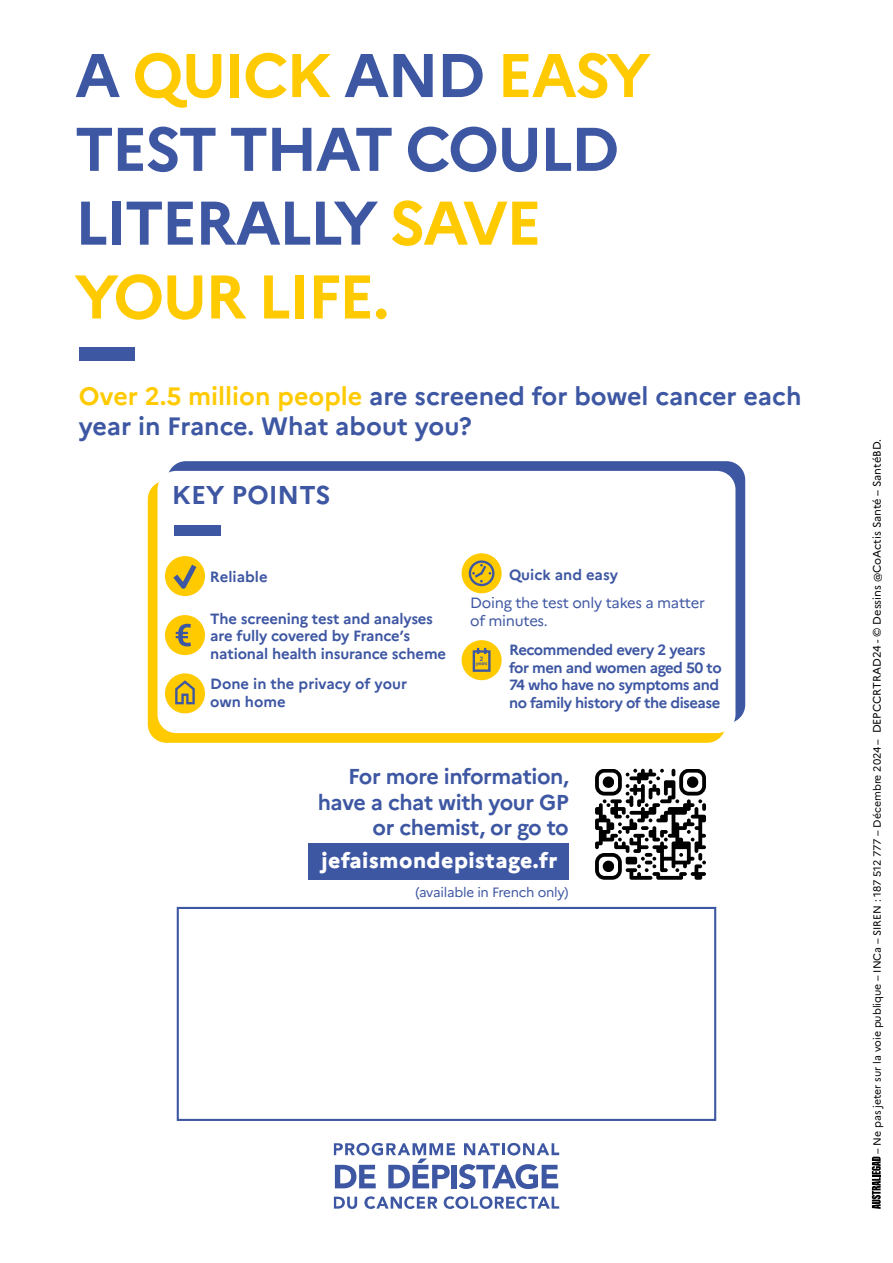
<style>
.page{position:relative;width:893px;height:1263px;background:#fff}
.page>*{position:absolute;margin:0;border:0;box-sizing:border-box;transform-origin:0 0}
.t1{font:700 61.5px/73.8px "Marianne";letter-spacing:-.04em;color:#3e57a3}
.t2{font:700 25.8px "Marianne";color:#3e57a3}
.t3{font:700 25.05px/30.2px "Marianne";color:#3e57a3}
.t4{font:700 21.6px/25.8px "Marianne";letter-spacing:-.02em;color:#3e57a3;text-align:right}
.t5{font:800 21.6px "Marianne";letter-spacing:.02em;color:#fff}
.t6{font:700 14.85px/17.9px "Marianne";letter-spacing:-.015em;color:#3e57a3}
.t7{font:14.85px/17.9px "Marianne";letter-spacing:-.02em;color:#3e57a3}
.t8{font:13.5px "Marianne";letter-spacing:-.02em;color:#3e57a3}
.t9{font:10.5px "Marianne";color:#000}
.t10{font:700 6.15px "Roboto";color:#3e57a3}
.t11{font:700 4.95px "Marianne";letter-spacing:-.055em;color:#3e57a3}
.s1{color:#ffca00}
.s2{font-size:10.95px}
</style>
<div class="page">
<svg style="left:872px;top:1157px;width:9px;height:52px"></svg>
<div style="left:79px;top:348px;width:56px;height:13px;background:#3e57a3"></div>
<div style="left:148px;top:481px;width:578px;height:262px;background:#ffca00;border-radius:19px"></div>
<div style="left:167px;top:461px;width:578px;height:262px;background:#3e57a3;border-radius:19px"></div>
<div style="left:157px;top:471px;width:578px;height:262px;background:#fff;border-radius:19px"></div>
<div style="left:175px;top:526px;width:46px;height:10px;background:#3e57a3"></div>
<svg style="left:165px;top:556px;width:40px;height:40px"></svg>
<svg style="left:168px;top:559px;width:33px;height:36px"></svg>
<div style="left:165px;top:615px;width:40px;height:40px;background:#ffca00;border-radius:50%"></div>
<svg style="left:176px;top:624px;width:15px;height:22px"></svg>
<div style="left:462px;top:553px;width:40px;height:40px;background:#ffca00;border-radius:50%"></div>
<div style="left:469px;top:560px;width:25px;height:26px;border:2px solid #3e57a3;border-radius:50%"></div>
<svg style="left:472px;top:563px;width:19px;height:19px"></svg>
<div style="left:462px;top:640px;width:40px;height:40px;background:#ffca00;border-radius:50%"></div>
<svg style="left:472px;top:647px;width:19px;height:25px"></svg>
<div style="left:165px;top:673px;width:40px;height:40px;background:#ffca00;border-radius:50%"></div>
<svg style="left:175px;top:680px;width:20px;height:25px"></svg>
<svg style="left:334px;top:1143px;width:225px;height:46px"></svg>
<svg style="left:334px;top:1197px;width:23px;height:12px"></svg>
<svg style="left:364px;top:1196px;width:73px;height:13px"></svg>
<svg style="left:444px;top:1196px;width:115px;height:13px"></svg>
<div style="left:177px;top:907px;width:539px;height:214px;background:#fff;border:2px solid #3e57a3"></div>
<svg style="left:595px;top:807px;width:111px;height:73px"></svg>
<svg style="left:595px;top:769px;width:111px;height:38px"></svg>
<div style="left:687px;top:776px;width:11px;height:12px;background:#000;border-radius:6px"></div>
<svg style="left:595px;top:853px;width:27px;height:27px"></svg>
<div style="left:603px;top:861px;width:11px;height:11px;background:#000;border-radius:6px"></div>
<div style="left:308px;top:844px;width:261px;height:36px;background:#3e57a3"></div>
<h1 class="t1" style="left:75px;top:38px;width:577px">A <span class="s1">QUICK</span> AND <span class="s1">EASY<br></span>TEST THAT COULD<br>LITERALLY <span class="s1">SAVE<br>YOUR LIFE.</span></h1>
<h3 class="t3" style="left:79px;top:381px;width:724px"><span class="s1">Over 2.5 million people</span> are screened for bowel cancer each year in France. What about you?</h3>
<h2 class="t2" style="left:172px;top:479px;width:160px">KEY POINTS</h2>
<p class="t6" style="left:210px;top:568px;width:59px">Reliable</p>
<p class="t6" style="left:210px;top:609px;width:237px">The screening test and analyses are fully covered by France’s national health insurance scheme</p>
<p class="t6" style="left:210px;top:675px;width:198px">Done in the privacy of your own home</p>
<p class="t6" style="left:509px;top:565px;width:111px">Quick and easy</p>
<p class="t7" style="left:470px;top:594px;width:236px">Doing the test only takes a matter of minutes.</p>
<p class="t11" style="left:476px;top:661px;width:13px">years</p>
<p class="t6" style="left:509px;top:640px;width:214px">Recommended every 2 years for men and women aged 50 to<br>74 who have no symptoms and no family history of the disease</p>
<p class="t10" style="left:480px;top:654px;width:5px">2</p>
<h3 class="t4" style="left:318px;top:763px;width:253px">For more information, have a chat with your GP or chemist, or go to</h3>
<h3 class="t5" style="left:321px;top:847px;width:237px">jefaismondepistage.fr</h3>
<p class="t8" style="left:415px;top:884px;width:155px">(available in French only)</p>
<p class="t9" style="left:870px;top:1154px;width:716px;rotate:-90deg">– Ne pas jeter sur la voie publique – INCa – SIREN : 187 512 777 – Décembre 2024 – <span class="s2">DEPCCRTRAD24 - © Dessins @CoActis Santé – SantéBD.</span></p>
</div>
